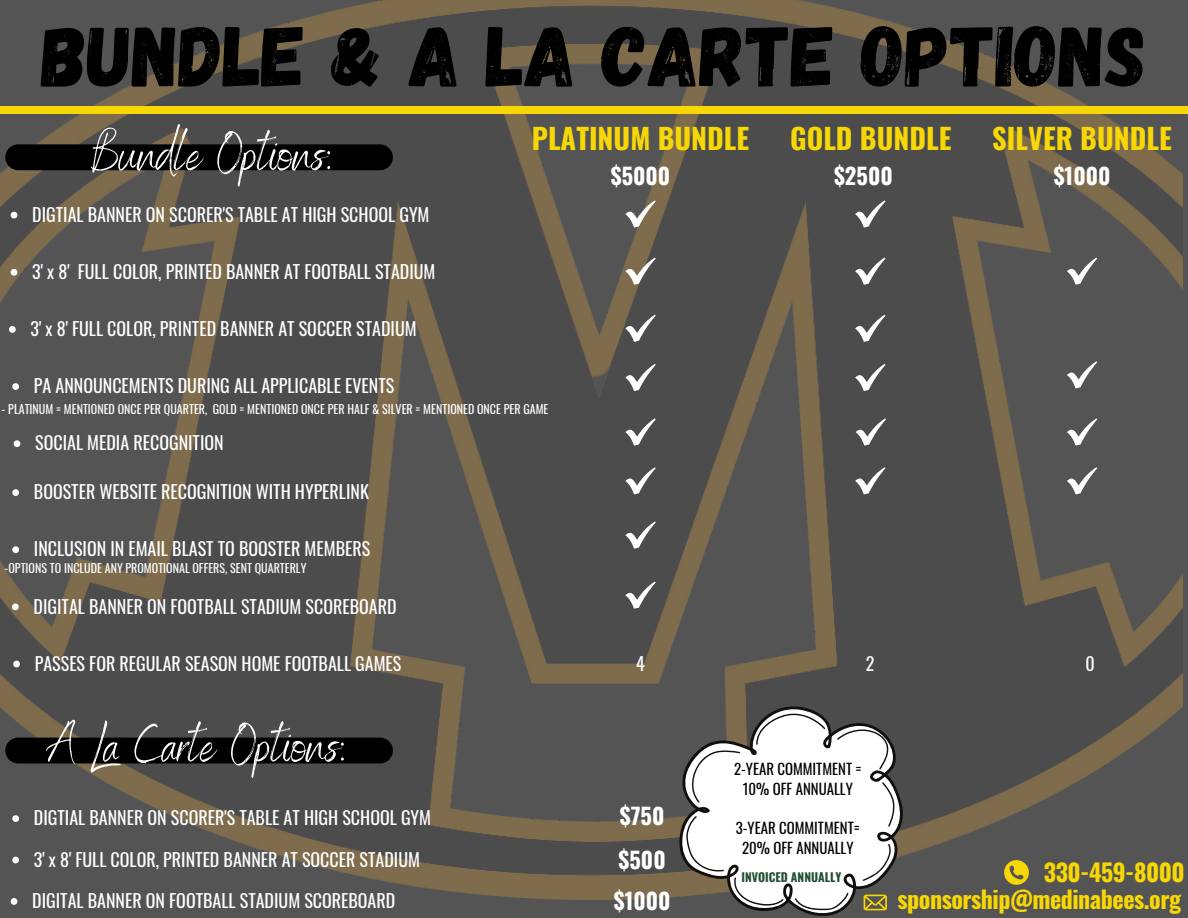
<style>
.page{position:relative;width:1188px;height:918px;background:#545454}
.page>*{position:absolute;margin:0;border:0;box-sizing:border-box;transform-origin:0 0}
.t1{font:85.5px "Gagalin";color:#000}
.t2{font:52.5px "Benedict";color:#fff}
.t3{font:700 28.5px "Oswald";color:#f8d706}
.t4{font:700 24px "Oswald";letter-spacing:-.02em;color:#f8d706}
.t5{font:700 22.5px "Oswald";color:#fff}
.t6{font:18px "Oswald";color:#fff}
.t7{font:14.85px/19.8px "Oswald";color:#000;text-align:center}
.t8{font:12px "Oswald";color:#fff}
.t9{font:700 12px "Oswald";color:#234f33}
</style>
<div class="page">
<img style="left:0;top:0;width:1182px;height:899px">
<div style="left:0;top:106px;width:1188px;height:8px;background:#f8d706"></div>
<div style="left:5px;top:144px;width:388px;height:26px;background:#000;border-radius:13px"></div>
<svg style="left:625px;top:201px;width:31px;height:26px"></svg>
<svg style="left:625px;top:258px;width:31px;height:27px"></svg>
<svg style="left:625px;top:315px;width:31px;height:27px"></svg>
<svg style="left:855px;top:258px;width:30px;height:27px"></svg>
<svg style="left:1004px;top:860px;width:25px;height:25px"></svg>
<svg style="left:1067px;top:258px;width:30px;height:27px"></svg>
<svg style="left:1067px;top:361px;width:30px;height:27px"></svg>
<svg style="left:625px;top:364px;width:31px;height:27px"></svg>
<svg style="left:855px;top:364px;width:30px;height:27px"></svg>
<svg style="left:11px;top:212px;width:6px;height:7px"></svg>
<svg style="left:11px;top:269px;width:6px;height:7px"></svg>
<svg style="left:12px;top:383px;width:7px;height:7px"></svg>
<svg style="left:9px;top:326px;width:7px;height:7px"></svg>
<svg style="left:14px;top:440px;width:6px;height:7px"></svg>
<svg style="left:12px;top:489px;width:7px;height:7px"></svg>
<svg style="left:12px;top:546px;width:7px;height:7px"></svg>
<svg style="left:12px;top:604px;width:7px;height:6px"></svg>
<svg style="left:625px;top:467px;width:31px;height:27px"></svg>
<svg style="left:625px;top:419px;width:31px;height:27px"></svg>
<svg style="left:625px;top:522px;width:31px;height:27px"></svg>
<svg style="left:625px;top:582px;width:31px;height:27px"></svg>
<svg style="left:855px;top:315px;width:30px;height:27px"></svg>
<svg style="left:856px;top:419px;width:30px;height:27px"></svg>
<svg style="left:855px;top:467px;width:30px;height:27px"></svg>
<svg style="left:1067px;top:419px;width:30px;height:27px"></svg>
<svg style="left:1067px;top:467px;width:30px;height:27px"></svg>
<div style="left:5px;top:738px;width:388px;height:25px;background:#000;border-radius:13px"></div>
<svg style="left:12px;top:815px;width:7px;height:7px"></svg>
<svg style="left:12px;top:857px;width:7px;height:6px"></svg>
<svg style="left:11px;top:898px;width:6px;height:7px"></svg>
<svg style="left:679px;top:704px;width:224px;height:212px;fill:#fff"></svg>
<svg style="left:837px;top:727px;width:52px;height:43px;background:#e2e2e2"></svg>
<svg style="left:756px;top:711px;width:70px;height:34px;background:#d6d6d6"></svg>
<svg style="left:688px;top:750px;width:52px;height:53px;background:#e9e9e9"></svg>
<svg style="left:686px;top:816px;width:38px;height:57px;background:#e6e5e5"></svg>
<svg style="left:732px;top:877px;width:52px;height:31px;background:#d6d6d6"></svg>
<svg style="left:794px;top:892px;width:55px;height:18px"></svg>
<svg style="left:862px;top:843px;width:31px;height:38px"></svg>
<svg style="left:882px;top:782px;width:13px;height:45px"></svg>
<svg style="left:13px;top:661px;width:7px;height:6px"></svg>
<svg style="left:855px;top:201px;width:30px;height:26px"></svg>
<p class="t1" style="left:42px;top:1px;width:1106px">BUNDLE &amp; A LA CARTE OPTIONS</p>
<p class="t2" style="left:91px;top:120px;width:241px">Bundle Options:</p>
<p class="t6" style="left:32px;top:200px;width:399px">DIGTIAL BANNER ON SCORER'S TABLE AT HIGH SCHOOL GYM</p>
<p class="t3" style="left:532px;top:116px;width:219px">PLATINUM BUNDLE</p>
<p class="t3" style="left:790px;top:116px;width:163px">GOLD BUNDLE</p>
<p class="t3" style="left:992px;top:116px;width:181px">SILVER BUNDLE</p>
<p class="t5" style="left:611px;top:158px;width:61px">$5000</p>
<p class="t5" style="left:834px;top:158px;width:60px">$2500</p>
<p class="t5" style="left:1054px;top:158px;width:58px">$1000</p>
<p class="t6" style="left:32px;top:258px;width:405px">3' x 8' FULL COLOR, PRINTED BANNER AT FOOTBALL STADIUM</p>
<p class="t6" style="left:31px;top:315px;width:388px">3' x 8' FULL COLOR, PRINTED BANNER AT SOCCER STADIUM</p>
<p class="t6" style="left:34px;top:372px;width:362px">PA ANNOUNCEMENTS DURING ALL APPLICABLE EVENTS</p>
<p class="t8" style="left:2px;top:399px;width:548px">- PLATINUM = MENTIONED ONCE PER QUARTER, GOLD = MENTIONED ONCE PER HALF &amp; SILVER = MENTIONED ONCE PER GAME</p>
<p class="t6" style="left:35px;top:429px;width:190px">SOCIAL MEDIA RECOGNITION</p>
<p class="t6" style="left:34px;top:478px;width:337px">BOOSTER WEBSITE RECOGNITION WITH HYPERLINK</p>
<p class="t6" style="left:34px;top:535px;width:338px">INCLUSION IN EMAIL BLAST TO BOOSTER MEMBERS</p>
<p class="t8" style="left:5px;top:559px;width:303px">-OPTIONS TO INCLUDE ANY PROMOTIONAL OFFERS, SENT QUARTERLY</p>
<p class="t6" style="left:34px;top:592px;width:365px">DIGITAL BANNER ON FOOTBALL STADIUM SCOREBOARD</p>
<p class="t6" style="left:35px;top:649px;width:368px">PASSES FOR REGULAR SEASON HOME FOOTBALL GAMES</p>
<p class="t6" style="left:636px;top:649px;width:10px">4</p>
<p class="t2" style="left:48px;top:712px;width:297px">A La Carte Options:</p>
<p class="t6" style="left:34px;top:804px;width:399px">DIGTIAL BANNER ON SCORER'S TABLE AT HIGH SCHOOL GYM</p>
<p class="t5" style="left:620px;top:798px;width:46px">$750</p>
<p class="t6" style="left:34px;top:845px;width:388px">3' x 8' FULL COLOR, PRINTED BANNER AT SOCCER STADIUM</p>
<p class="t6" style="left:32px;top:887px;width:365px">DIGITAL BANNER ON FOOTBALL STADIUM SCOREBOARD</p>
<p class="t5" style="left:619px;top:842px;width:49px">$500</p>
<p class="t5" style="left:614px;top:884px;width:58px">$1000</p>
<p class="t6" style="left:866px;top:649px;width:10px">2</p>
<p class="t6" style="left:1086px;top:649px;width:11px">0</p>
<p class="t7" style="left:734px;top:758px;width:129px">2-YEAR COMMITMENT =<br>10% OFF ANNUALLY</p>
<p class="t7" style="left:736px;top:818px;width:126px">3-YEAR COMMITMENT=<br>20% OFF ANNUALLY</p>
<p class="t9" style="left:741px;top:868px;width:101px">INVOICED ANNUALLY</p>
<p class="t4" style="left:1044px;top:853px;width:142px">330-459-8000</p>
<p class="t4" style="left:898px;top:880px;width:285px">sponsorship@medinabees.org</p>
</div>
